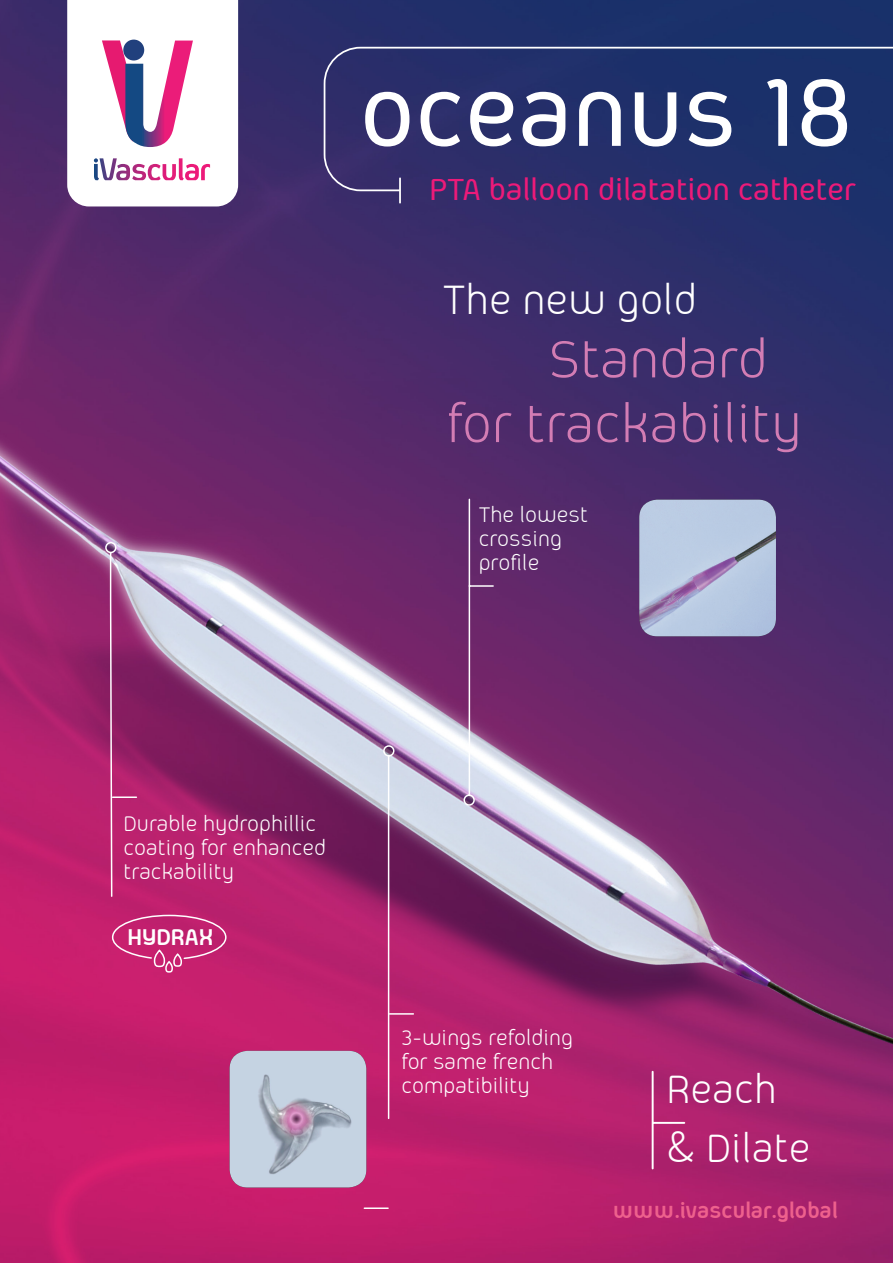
<style>
.page{position:relative;width:893px;height:1263px;background:#fff}
.page>*{position:absolute;margin:0;border:0;box-sizing:border-box;transform-origin:0 0}
.t1{font:500 111px "Aeroportal";color:#fff}
.t2{font:60px "Aeroportal";color:#d37db4}
.t3{font:46.5px "Aeroportal";color:#fff}
.t4{font:44.85px "Aeroportal";color:#fff}
.t5{font:500 34.5px "Aeroportal";color:#ed1a79}
.t6{font:700 25.95px "Aeroportal";color:#fff}
.t7{font:700 25.05px "Aeroportal";color:#ee618d}
.t8{font:24px "Aeroportal";color:#fff}
</style>
<div class="page">
<img style="left:0;top:0;width:893px;height:1263px">
<hr style="left:399px;top:178px;width:2px;height:25px;background:#fff">
<svg style="left:323px;top:46px;width:570px;height:146px;background:#27326c"></svg>
<svg style="left:67px;top:0;width:171px;height:206px"></svg>
<hr style="left:390px;top:1013px;width:23px;height:2px;background:#fff">
<hr style="left:364px;top:1207px;width:24px;height:2px;background:#fff">
<hr style="left:653px;top:1122px;width:31px;height:2px;background:#fff">
<hr style="left:652px;top:1072px;width:2px;height:96px;background:#fff">
<svg style="left:104px;top:541px;width:13px;height:357px;background:#ad4280"></svg>
<hr style="left:113px;top:796px;width:23px;height:2px;background:#fff">
<svg style="left:382px;top:744px;width:13px;height:376px;background:#b4558c"></svg>
<svg style="left:463px;top:498px;width:32px;height:308px;background:#8c5b8f"></svg>
<img style="left:639px;top:500px;width:137px;height:136px">
<img style="left:230px;top:1051px;width:136px;height:136px">
<svg style="left:111px;top:914px;width:116px;height:59px;background:#c72f78"></svg>
<p class="t1" style="left:360px;top:54px;width:495px">oceanus 18</p>
<p class="t5" style="left:429px;top:172px;width:428px">PTA balloon dilatation catheter</p>
<p class="t3" style="left:443px;top:276px;width:256px">The new gold</p>
<p class="t2" style="left:549px;top:328px;width:221px">Standard</p>
<p class="t2" style="left:446px;top:393px;width:356px">for trackability</p>
<p class="t8" style="left:479px;top:502px;width:111px">The lowest</p>
<p class="t8" style="left:479px;top:526px;width:85px">crossing</p>
<p class="t8" style="left:479px;top:550px;width:62px">profile</p>
<p class="t8" style="left:123px;top:812px;width:194px">Durable hydrophillic</p>
<p class="t8" style="left:123px;top:836px;width:204px">coating for enhanced</p>
<p class="t8" style="left:123px;top:860px;width:112px">trackability</p>
<p class="t6" style="left:128px;top:923px;width:87px">HYDRAX</p>
<p class="t8" style="left:401px;top:1025px;width:173px">3-wings refolding</p>
<p class="t8" style="left:401px;top:1049px;width:153px">for same french</p>
<p class="t8" style="left:401px;top:1073px;width:130px">compatibility</p>
<p class="t4" style="left:666px;top:1066px;width:112px">Reach</p>
<p class="t4" style="left:666px;top:1125px;width:146px">&amp; Dilate</p>
<p class="t7" style="left:613px;top:1197px;width:226px">www.ivascular.global</p>
</div>
